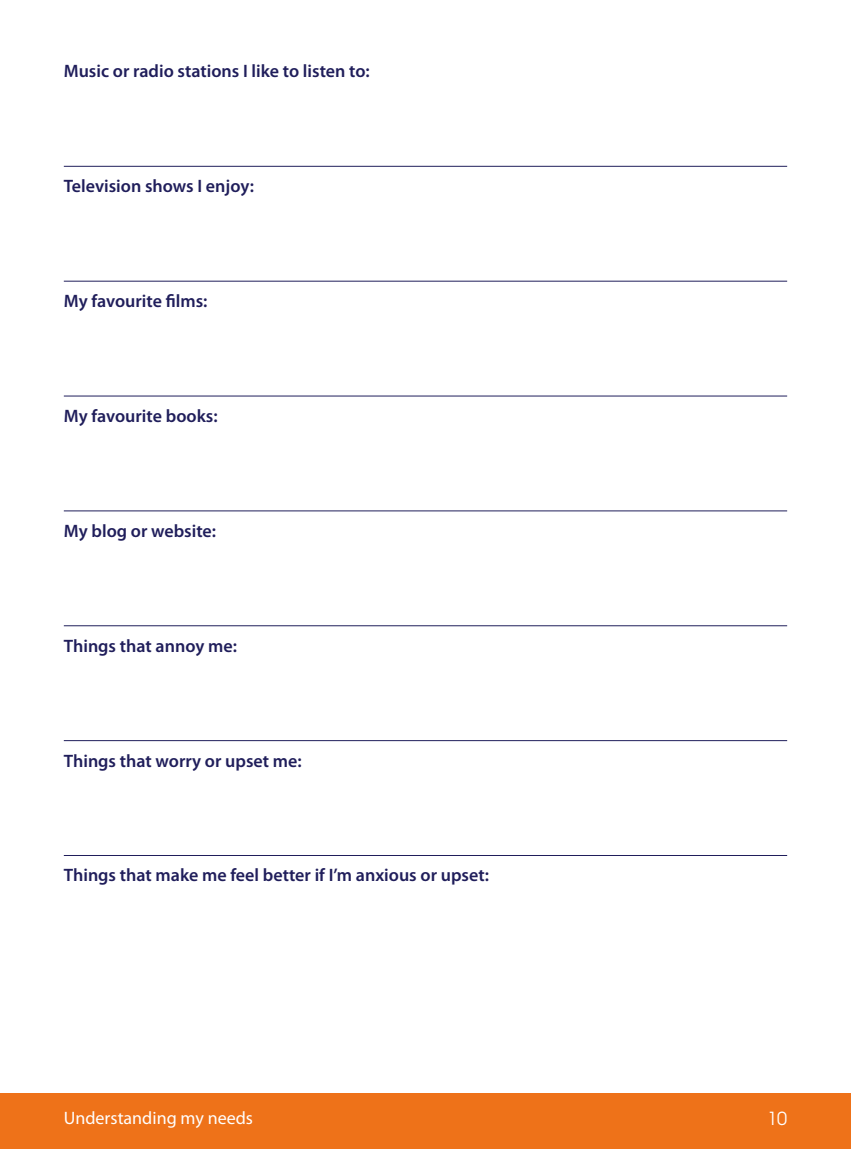
<style>
.page{position:relative;width:851px;height:1149px;background:#fff}
.page>*{position:absolute;margin:0;border:0;box-sizing:border-box;transform-origin:0 0}
.t1{font:600 18px "Myriad Pro";color:#201e5b}
.t2{font:18px "Myriad Pro";color:#fff}
.t3{font:18px "Avant Garde";color:#fff}
</style>
<div class="page">
<div style="left:0;top:1093px;width:850px;height:55px;background:#ee7219"></div>
<hr style="left:64px;top:166px;width:723px;height:1px;background:#201e5b">
<hr style="left:64px;top:281px;width:723px;height:1px;background:#201e5b">
<hr style="left:64px;top:395px;width:723px;height:1px;background:#201e5b">
<hr style="left:64px;top:510px;width:723px;height:1px;background:#201e5b">
<hr style="left:64px;top:625px;width:723px;height:1px;background:#201e5b">
<hr style="left:64px;top:740px;width:723px;height:1px;background:#201e5b">
<hr style="left:64px;top:854px;width:723px;height:1px;background:#201e5b">
<p class="t1" style="left:64px;top:60px;width:307px">Music or radio stations I like to listen to:</p>
<p class="t1" style="left:64px;top:175px;width:191px">Television shows I enjoy:</p>
<p class="t1" style="left:64px;top:289px;width:145px">My favourite films:</p>
<p class="t1" style="left:64px;top:404px;width:155px">My favourite books:</p>
<p class="t1" style="left:64px;top:519px;width:154px">My blog or website:</p>
<p class="t1" style="left:64px;top:634px;width:174px">Things that annoy me:</p>
<p class="t1" style="left:64px;top:748px;width:239px">Things that worry or upset me:</p>
<p class="t1" style="left:64px;top:863px;width:426px">Things that make me feel better if I’m anxious or upset:</p>
<p class="t2" style="left:64px;top:1106px;width:191px">Understanding my needs</p>
<p class="t3" style="left:767px;top:1107px;width:21px">10</p>
</div>
